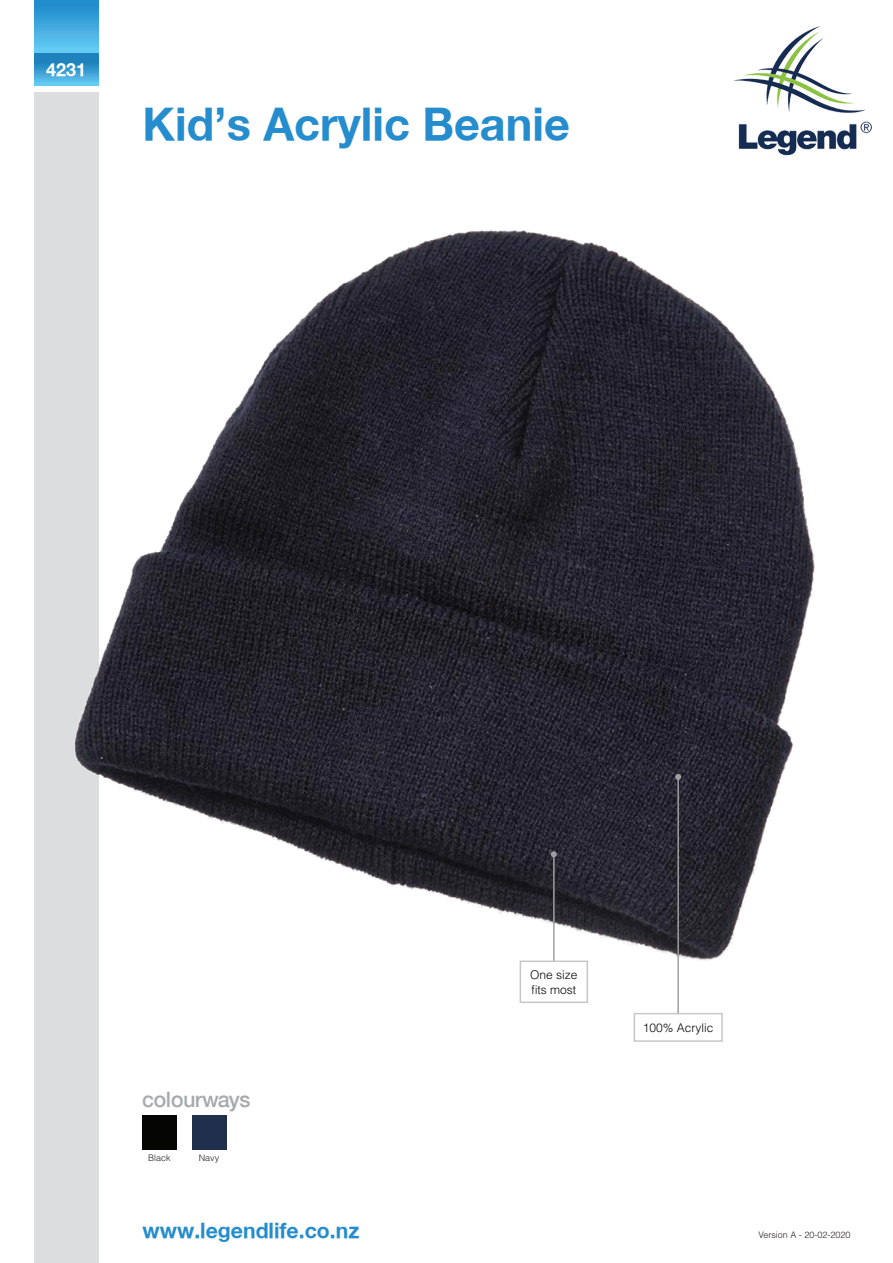
<style>
.page{position:relative;width:893px;height:1263px;background:#fff}
.page>*{position:absolute;margin:0;border:0;box-sizing:border-box;transform-origin:0 0}
.t1{font:700 45px "Helvetica Neue";color:#258dcd}
.t2{font:500 21.75px "Helvetica";color:#a7abac}
.t3{font:700 21.15px "Helvetica Neue";color:#258dcd}
.t4{font:700 18px "Helvetica Neue";color:#fff}
.t5{font:300 12px/14.4px "Helvetica LT Std";color:#060705}
.t6{font:300 9px "Helvetica LT Std";color:#231f20}
</style>
<div class="page">
<div style="left:34px;top:0;width:64px;height:54px;background:linear-gradient(to bottom,#1c87c9,#67cdf5)"></div>
<svg style="left:34px;top:54px;width:64px;height:31px;background:#389cd1"></svg>
<div style="left:34px;top:93px;width:64px;height:1170px;background:#dcddde"></div>
<img style="left:733px;top:26px;width:139px;height:130px">
<img style="left:75px;top:231px;width:739px;height:732px">
<div style="left:143px;top:1115px;width:34px;height:34px;background:#050504"></div>
<div style="left:192px;top:1115px;width:34px;height:34px;background:#20304c"></div>
<hr style="left:677px;top:777px;width:2px;height:237px;background:#9d9fa1">
<svg style="left:675px;top:774px;width:6px;height:6px"></svg>
<div style="left:634px;top:1013px;width:89px;height:29px;border:2px solid #c7c7c8"></div>
<hr style="left:553px;top:854px;width:2px;height:121px;background:#9d9fa1">
<svg style="left:551px;top:851px;width:6px;height:6px"></svg>
<div style="left:520px;top:961px;width:67px;height:41px;background:#fff"></div>
<div style="left:520px;top:960px;width:68px;height:43px;border:2px solid #c7c7c8"></div>
<h3 class="t4" style="left:46px;top:58px;width:42px">4231</h3>
<h1 class="t1" style="left:143px;top:96px;width:429px">Kid’s Acrylic Beanie</h1>
<h2 class="t2" style="left:143px;top:1087px;width:109px">colourways</h2>
<p class="t6" style="left:148px;top:1152px;width:24px">Black</p>
<p class="t6" style="left:199px;top:1152px;width:22px">Navy</p>
<h3 class="t3" style="left:143px;top:1217px;width:218px">www.legendlife.co.nz</h3>
<h3 class="t5" style="left:530px;top:968px;width:49px">One size fits most</h3>
<h3 class="t5" style="left:643px;top:1020px;width:72px">100% Acrylic</h3>
<p class="t6" style="left:758px;top:1229px;width:94px">Version A - 20-02-2020</p>
</div>
